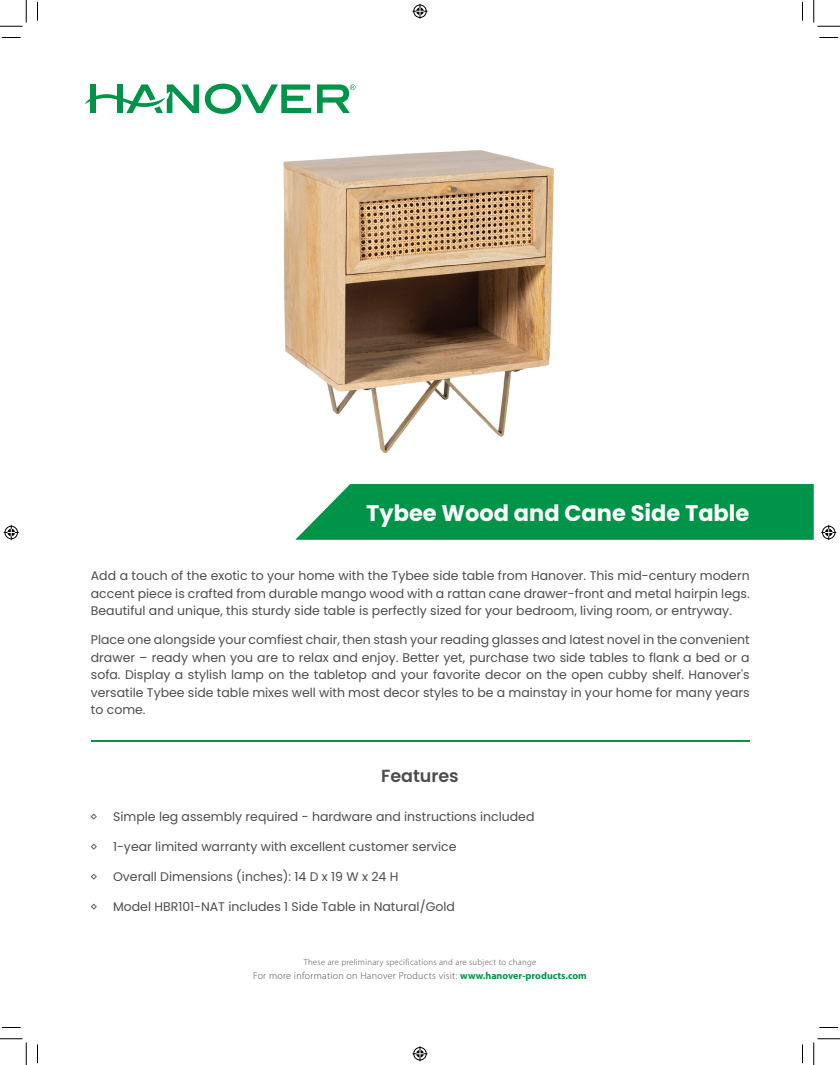
<style>
.page{position:relative;width:840px;height:1065px;background:#fff}
.page>*{position:absolute;margin:0;border:0;box-sizing:border-box;transform-origin:0 0}
.t1{font:700 22.5px "Poppins";color:#fff}
.t2{font:600 17.5px "Poppins";color:#4c4c4d}
.t3{font:12.5px/17.5px "Poppins";color:#4c4c4d;text-align:justify}
.t4{font:300 10px "Myriad Pro";letter-spacing:.03em;color:#4c4c4d}
.t5{font:300 8.75px "Myriad Pro";letter-spacing:.03em;color:#4c4c4d}
.s1{font-weight:700;color:#009449}
</style>
<div class="page">
<svg style="left:205px;top:84px;width:106px;height:30px"></svg>
<svg style="left:85px;top:84px;width:114px;height:29px"></svg>
<svg style="left:317px;top:84px;width:39px;height:29px"></svg>
<div style="left:295px;top:484px;width:519px;height:56px;background:#009449"></div>
<img style="left:283px;top:150px;width:271px;height:303px">
<hr style="left:91px;top:740px;width:659px;height:1px;background:#009449">
<svg style="left:2px;top:37px;width:19px;height:1px"></svg>
<svg style="left:819px;top:37px;width:19px;height:1px"></svg>
<svg style="left:2px;top:1027px;width:19px;height:1px"></svg>
<svg style="left:819px;top:1027px;width:19px;height:1px"></svg>
<svg style="left:37px;top:2px;width:1px;height:19px"></svg>
<svg style="left:37px;top:1044px;width:1px;height:19px"></svg>
<svg style="left:802px;top:2px;width:1px;height:19px"></svg>
<svg style="left:802px;top:1044px;width:1px;height:19px"></svg>
<svg style="left:0;top:0;width:27px;height:27px"></svg>
<svg style="left:0;top:1039px;width:27px;height:26px"></svg>
<svg style="left:814px;top:0;width:26px;height:27px"></svg>
<svg style="left:814px;top:1039px;width:26px;height:26px"></svg>
<svg style="left:412px;top:4px;width:16px;height:15px"></svg>
<svg style="left:412px;top:1046px;width:16px;height:15px"></svg>
<svg style="left:4px;top:525px;width:15px;height:15px"></svg>
<svg style="left:821px;top:525px;width:15px;height:15px"></svg>
<h1 class="t1" style="left:366px;top:500px;width:385px">Tybee Wood and Cane Side Table</h1>
<p class="t3" style="left:91px;top:567px;width:660px">Add a touch of the exotic to your home with the Tybee side table from Hanover. This mid-century modern accent piece is crafted from durable mango wood with a rattan cane drawer-front and metal hairpin legs.<br>Beautiful and unique, this sturdy side table is perfectly sized for your bedroom, living room, or entryway.</p>
<p class="t3" style="left:91px;top:631px;width:660px">Place one alongside your comfiest chair, then stash your reading glasses and latest novel in the convenient drawer – ready when you are to relax and enjoy. Better yet, purchase two side tables to flank a bed or a sofa. Display a stylish lamp on the tabletop and your favorite decor on the open cubby shelf. Hanover's versatile Tybee side table mixes well with most decor styles to be a mainstay in your home for many years to come.</p>
<h2 class="t2" style="left:381px;top:766px;width:79px">Features</h2>
<p class="t3" style="left:91px;top:808px;width:445px">◊ Simple leg assembly required - hardware and instructions included</p>
<p class="t3" style="left:91px;top:838px;width:367px">◊ 1-year limited warranty with excellent customer service</p>
<p class="t3" style="left:91px;top:868px;width:309px">◊ Overall Dimensions (inches): 14 D x 19 W x 24 H</p>
<p class="t3" style="left:91px;top:898px;width:366px">◊ Model HBR101-NAT includes 1 Side Table in Natural/Gold</p>
<p class="t5" style="left:304px;top:957px;width:234px">These are preliminary specifications and are subject to change</p>
<p class="t4" style="left:253px;top:970px;width:335px">For more information on Hanover Products visit: <span class="s1">www.hanover-products.com</span></p>
</div>
